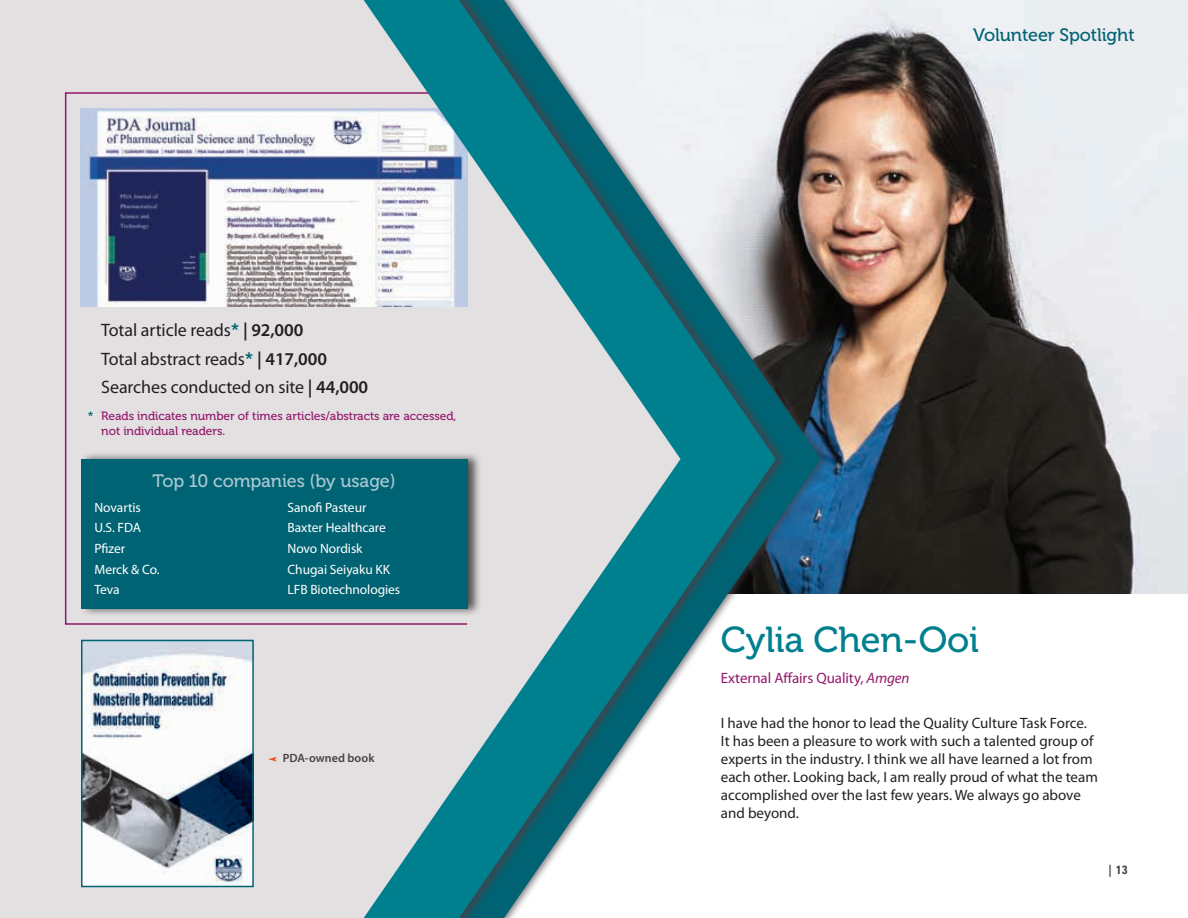
<style>
.page{position:relative;width:1188px;height:918px;background:#fff}
.page>*{position:absolute;margin:0;border:0;box-sizing:border-box;transform-origin:0 0}
.Headline{font:36px "Museo 500";letter-spacing:-.005em;color:#007f8e}
.Body_Text{font:18px "Myriad Pro";letter-spacing:-.005em;color:#231f20}
.Subhead{font:18px "Museo 500";letter-spacing:-.005em;color:#aac8d2}
.Headline-2{font:18px "Museo 500";letter-spacing:-.005em;color:#006373}
.Body_Text-2{font:15px/18px "Myriad Pro";color:#231f20}
.Body_Text-3{font:15px "Myriad Pro";letter-spacing:-.005em;color:#93176b}
.Body_Text-4{font:13.5px "Myriad Pro";letter-spacing:-.005em;color:#fff}
.Subhead-2{font:12px/14.4px "Museo 500";letter-spacing:-.005em;color:#93176b}
.Body_Text-5{font:600 12px "Myriad Pro";letter-spacing:.005em;color:#4a3f47}
.t1{font:700 condensed 12px "Zurich BT";color:#4a3f47}
.s1{font-family:"Museo 500";color:#006373}
.s2{font-weight:600}
.s3{color:#006373}
.s4{font-style:italic}
</style>
<div class="page">
<img style="left:830px;top:0;width:358px;height:594px">
<div style="left:0;top:0;width:354px;height:918px;background:#e2e0e1"></div>
<div style="left:64px;top:92px;width:290px;height:534px;background:#e2e0e1"></div>
<img style="left:81px;top:108px;width:273px;height:198px">
<div style="left:430px;top:0;width:400px;height:918px;background:#4a3f47;opacity:.75"></div>
<svg style="left:790px;top:0;width:31px;height:918px"></svg>
<div style="left:354px;top:0;width:436px;height:918px;background:#4a3f47;opacity:.75"></div>
<svg style="left:364px;top:0;width:412px;height:918px"></svg>
<div style="left:80px;top:452px;width:402px;height:165px;background:#231f20;opacity:.75"></div>
<div style="left:81px;top:460px;width:386px;height:149px;background:#006373"></div>
<img style="left:84px;top:643px;width:167px;height:241px">
<div style="left:81px;top:640px;width:173px;height:247px;border:2px solid #006373"></div>
<svg style="left:268px;top:757px;width:9px;height:5px"></svg>
<p class="Body_Text" style="left:101px;top:319px;width:204px">Total article reads<span class="s1">*</span> <span class="s2">| 92,000</span></p>
<p class="Body_Text" style="left:101px;top:348px;width:227px">Total abstract reads<span class="s1">*</span> <span class="s2">| 417,000</span></p>
<p class="Body_Text" style="left:101px;top:375px;width:269px">Searches conducted on site <span class="s2">| 44,000</span></p>
<p class="Subhead-2" style="left:101px;top:409px;width:357px;text-indent:-14px"><span class="s3">*</span> Reads indicates number of times articles/abstracts are accessed, not individual readers.</p>
<p class="Subhead" style="left:152px;top:471px;width:245px">Top 10 companies (by usage)</p>
<p class="Body_Text-4" style="left:94px;top:499px;width:48px">Novartis</p>
<p class="Body_Text-4" style="left:94px;top:520px;width:48px">U.S. FDA</p>
<p class="Body_Text-4" style="left:94px;top:540px;width:32px">Pfizer</p>
<p class="Body_Text-4" style="left:94px;top:561px;width:67px">Merck &amp; Co.</p>
<p class="Body_Text-4" style="left:94px;top:582px;width:27px">Teva</p>
<p class="Body_Text-4" style="left:288px;top:499px;width:80px">Sanofi Pasteur</p>
<p class="Body_Text-4" style="left:288px;top:520px;width:100px">Baxter Healthcare</p>
<p class="Body_Text-4" style="left:288px;top:540px;width:77px">Novo Nordisk</p>
<p class="Body_Text-4" style="left:288px;top:561px;width:104px">Chugai Seiyaku KK</p>
<p class="Body_Text-4" style="left:288px;top:582px;width:114px">LFB Biotechnologies</p>
<p class="Body_Text-5" style="left:283px;top:750px;width:93px">PDA-owned book</p>
<p class="Headline-2" style="left:973px;top:24px;width:163px">Volunteer Spotlight</p>
<p class="Headline" style="left:721px;top:620px;width:260px">Cylia Chen-Ooi</p>
<p class="Body_Text-3" style="left:721px;top:669px;width:190px">External Affairs Quality, <span class="s4">Amgen</span></p>
<p class="Body_Text-2" style="left:721px;top:714px;width:378px">I have had the honor to lead the Quality Culture Task Force.<br>It has been a pleasure to work with such a talented group of experts in the industry. I think we all have learned a lot from each other. Looking back, I am really proud of what the team accomplished over the last few years. We always go above and beyond.</p>
<p class="t1" style="left:1107px;top:862px;width:22px">| 13</p>
</div>
